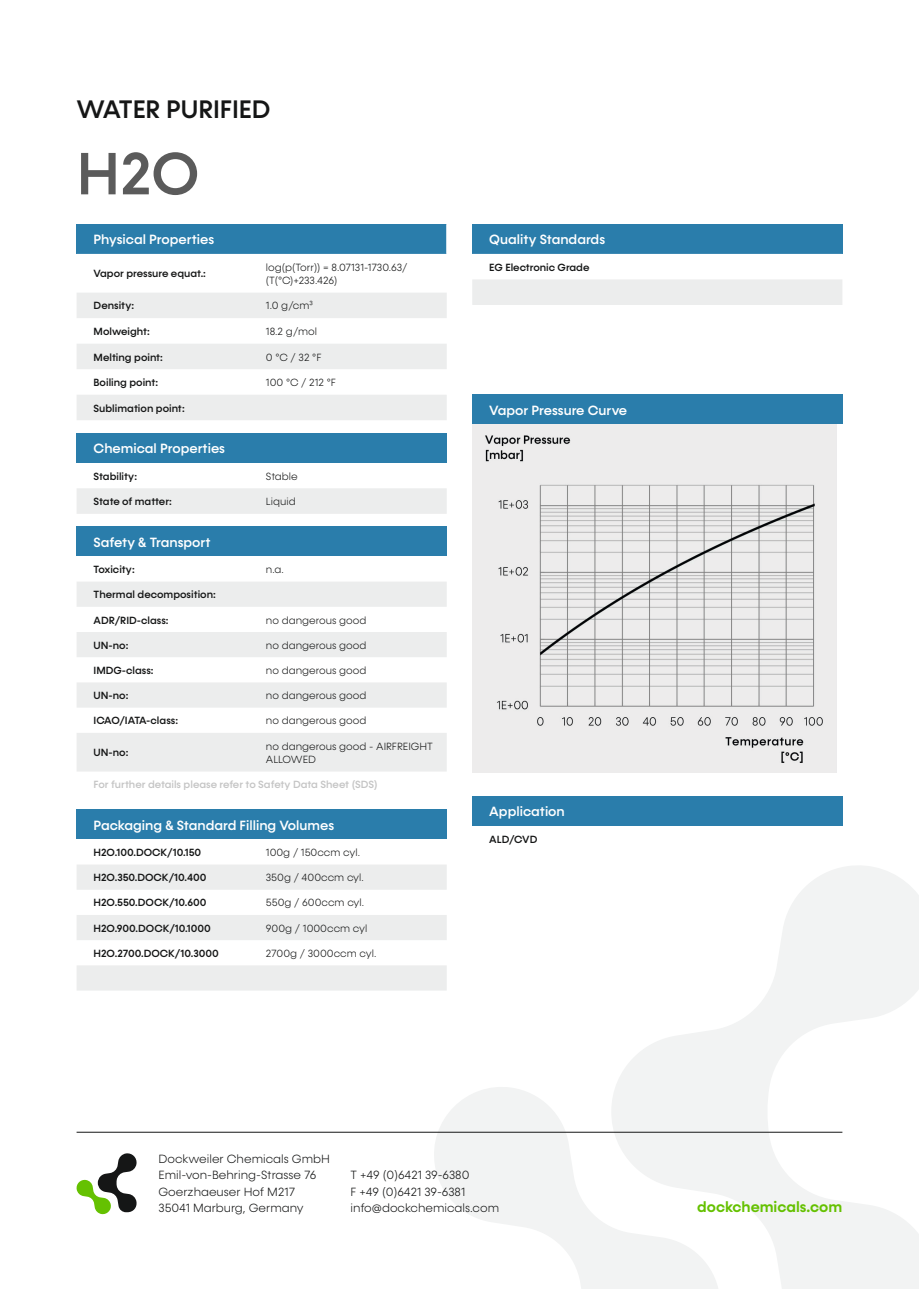
<style>
.page{position:relative;width:919px;height:1289px;background:#fff}
.page>*{position:absolute;margin:0;border:0;box-sizing:border-box;transform-origin:0 0}
.t1{font:500 60px "Konnect";color:#5b5b5b}
.t2{font:500 25.5px "Konnect";color:#151616}
.t3{font:600 15px "Konnect";color:#65c101}
.t4{font:500 13.5px "Konnect";color:#fff}
.t5{font:300 12px/16.5px "Konnect";color:#151616}
.t6{font:500 10.5px "Konnect";color:#151616}
.t7{font:300 10.5px/13.5px "Konnect";color:#151616}
.t8{font:500 10.5px "Konnect";color:#c5c5c5}
</style>
<div class="page">
<svg style="left:427px;top:1087px;width:184px;height:201px;fill:#f2f3f3"></svg>
<svg style="left:611px;top:866px;width:307px;height:422px"></svg>
<div style="left:77px;top:224px;width:369px;height:30px;background:#2a7dab"></div>
<svg style="left:77px;top:293px;width:369px;height:76px;fill:#eceded"></svg>
<svg style="left:77px;top:395px;width:369px;height:595px"></svg>
<div style="left:77px;top:433px;width:369px;height:30px;background:#2a7dab"></div>
<div style="left:77px;top:526px;width:369px;height:30px;background:#2a7dab"></div>
<div style="left:77px;top:809px;width:369px;height:30px;background:#2a7dab"></div>
<div style="left:472px;top:224px;width:370px;height:30px;background:#2a7dab"></div>
<div style="left:472px;top:279px;width:370px;height:26px;background:#eceded"></div>
<div style="left:472px;top:394px;width:370px;height:30px;background:#2a7dab"></div>
<div style="left:472px;top:796px;width:370px;height:30px;background:#2a7dab"></div>
<svg style="left:76px;top:1153px;width:61px;height:61px"></svg>
<hr style="left:77px;top:1131px;width:765px;height:1px;background:#151616">
<img style="left:472px;top:424px;width:364px;height:348px">
<h2 class="t2" style="left:77px;top:94px;width:195px">WATER PURIFIED</h2>
<h1 class="t1" style="left:77px;top:139px;width:124px">H2O</h1>
<p class="t4" style="left:94px;top:232px;width:122px">Physical Properties</p>
<p class="t6" style="left:94px;top:267px;width:114px">Vapor pressure equat.:</p>
<p class="t7" style="left:266px;top:260px;width:143px">log(p(Torr)) = 8.07131-1730.63/ (T(°C)+233.426)</p>
<p class="t6" style="left:94px;top:300px;width:42px">Density:</p>
<p class="t7" style="left:266px;top:299px;width:49px">1.0 g/cm³</p>
<p class="t6" style="left:94px;top:325px;width:58px">Molweight:</p>
<p class="t7" style="left:266px;top:325px;width:53px">18.2 g/mol</p>
<p class="t6" style="left:94px;top:351px;width:71px">Melting point:</p>
<p class="t7" style="left:266px;top:350px;width:57px">0 °C / 32 °F</p>
<p class="t6" style="left:94px;top:376px;width:66px">Boiling point:</p>
<p class="t7" style="left:266px;top:376px;width:72px">100 °C / 212 °F</p>
<p class="t6" style="left:94px;top:402px;width:93px">Sublimation point:</p>
<p class="t4" style="left:94px;top:440px;width:133px">Chemical Properties</p>
<p class="t6" style="left:94px;top:470px;width:45px">Stability:</p>
<p class="t7" style="left:266px;top:469px;width:33px">Stable</p>
<p class="t6" style="left:94px;top:495px;width:80px">State of matter:</p>
<p class="t7" style="left:266px;top:495px;width:31px">Liquid</p>
<p class="t4" style="left:94px;top:534px;width:118px">Safety &amp; Transport</p>
<p class="t6" style="left:94px;top:563px;width:43px">Toxicity:</p>
<p class="t7" style="left:266px;top:563px;width:19px">n.a.</p>
<p class="t6" style="left:94px;top:588px;width:124px">Thermal decomposition:</p>
<p class="t6" style="left:94px;top:613px;width:76px">ADR/RID-class:</p>
<p class="t7" style="left:266px;top:613px;width:102px">no dangerous good</p>
<p class="t6" style="left:94px;top:639px;width:36px">UN-no:</p>
<p class="t7" style="left:266px;top:638px;width:102px">no dangerous good</p>
<p class="t6" style="left:94px;top:664px;width:62px">IMDG-class:</p>
<p class="t7" style="left:266px;top:663px;width:102px">no dangerous good</p>
<p class="t6" style="left:94px;top:689px;width:36px">UN-no:</p>
<p class="t7" style="left:266px;top:689px;width:102px">no dangerous good</p>
<p class="t6" style="left:94px;top:714px;width:86px">ICAO/IATA-class:</p>
<p class="t7" style="left:266px;top:714px;width:102px">no dangerous good</p>
<p class="t6" style="left:94px;top:746px;width:36px">UN-no:</p>
<p class="t7" style="left:266px;top:739px;width:168px">no dangerous good - AIRFREIGHT<br>ALLOWED</p>
<p class="t8" style="left:94px;top:778px;width:285px">For further details please refer to Safety Data Sheet (SDS)</p>
<p class="t4" style="left:94px;top:817px;width:242px">Packaging &amp; Standard Filling Volumes</p>
<p class="t6" style="left:94px;top:846px;width:109px">H2O.100.DOCK/10.150</p>
<p class="t7" style="left:266px;top:845px;width:96px">100g / 150ccm cyl.</p>
<p class="t6" style="left:94px;top:871px;width:114px">H2O.350.DOCK/10.400</p>
<p class="t7" style="left:266px;top:871px;width:99px">350g / 400ccm cyl.</p>
<p class="t6" style="left:94px;top:896px;width:114px">H2O.550.DOCK/10.600</p>
<p class="t7" style="left:266px;top:896px;width:100px">550g / 600ccm cyl.</p>
<p class="t6" style="left:94px;top:921px;width:119px">H2O.900.DOCK/10.1000</p>
<p class="t7" style="left:266px;top:921px;width:103px">900g / 1000ccm cyl</p>
<p class="t6" style="left:94px;top:947px;width:127px">H2O.2700.DOCK/10.3000</p>
<p class="t7" style="left:266px;top:946px;width:112px">2700g / 3000ccm cyl.</p>
<p class="t4" style="left:489px;top:232px;width:117px">Quality Standards</p>
<p class="t6" style="left:489px;top:261px;width:102px">EG Electronic Grade</p>
<p class="t4" style="left:489px;top:402px;width:139px">Vapor Pressure Curve</p>
<p class="t4" style="left:489px;top:804px;width:77px">Application</p>
<p class="t6" style="left:489px;top:833px;width:50px">ALD/CVD</p>
<p class="t5" style="left:158px;top:1150px;width:173px">Dockweiler Chemicals GmbH<br>Emil-von-Behring-Strasse 76<br>Goerzhaeuser Hof M217<br>35041 Marburg, Germany</p>
<p class="t5" style="left:350px;top:1167px;width:150px">T +49 (0)6421 39-6380<br>F +49 (0)6421 39-6381 info@dockchemicals.com</p>
<h3 class="t3" style="left:697px;top:1198px;width:146px">dockchemicals.com</h3>
</div>
